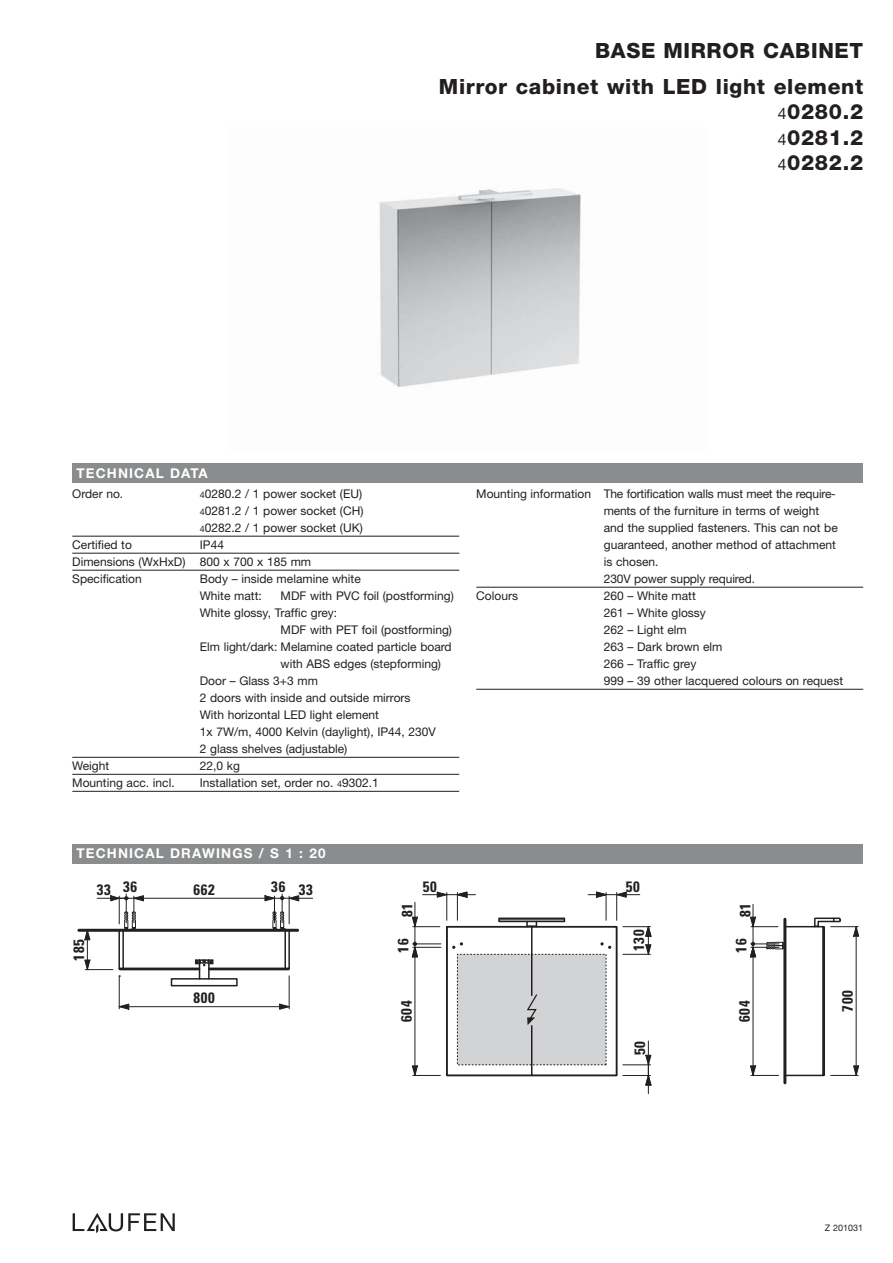
<style>
.page{position:relative;width:893px;height:1263px;background:#fff}
.page>*{position:absolute;margin:0;border:0;box-sizing:border-box;transform-origin:0 0}
.t1{font:800 21px/25.5px "Helvetica Neue";letter-spacing:.03em;color:#231f20;text-align:justify}
.t2{font:700 condensed 15px "Univers";letter-spacing:.05em;color:#231f20}
.t3{font:700 13.5px "Helvetica Neue";letter-spacing:.085em;color:#fff}
.t4{font:12px/17px "Helvetica Neue";color:#231f20}
.t5{font:9px "Helvetica Neue";color:#231f20}
.s1{font-weight:400;font-size:15.75px}
.s2{font-size:9px}
</style>
<div class="page">
<img style="left:379px;top:188px;width:202px;height:199px">
<div style="left:72px;top:844px;width:791px;height:19px;background:#8a8c8e"></div>
<div style="left:72px;top:463px;width:791px;height:20px;background:#8a8c8e"></div>
<svg style="left:73px;top:1213px;width:102px;height:20px"></svg>
<hr style="left:79px;top:929px;width:219px;height:3px;background:#231f20">
<hr style="left:122px;top:930px;width:2px;height:38px;background:#231f20">
<div style="left:118px;top:929px;width:172px;height:40px;border:1px solid #231f20"></div>
<hr style="left:284px;top:930px;width:2px;height:38px;background:#231f20">
<hr style="left:97px;top:898px;width:32px;height:1px;background:#231f20">
<hr style="left:119px;top:976px;width:1px;height:33px;background:#231f20">
<hr style="left:289px;top:976px;width:1px;height:33px;background:#231f20">
<hr style="left:119px;top:1006px;width:170px;height:1px;background:#231f20">
<svg style="left:279px;top:1004px;width:11px;height:5px"></svg>
<hr style="left:134px;top:898px;width:140px;height:1px;background:#231f20">
<svg style="left:118px;top:1004px;width:11px;height:5px"></svg>
<hr style="left:87px;top:930px;width:1px;height:39px;background:#231f20">
<svg style="left:85px;top:931px;width:5px;height:9px"></svg>
<svg style="left:85px;top:959px;width:205px;height:28px"></svg>
<svg style="left:110px;top:894px;width:34px;height:37px"></svg>
<svg style="left:265px;top:894px;width:48px;height:37px"></svg>
<svg style="left:412px;top:892px;width:239px;height:201px"></svg>
<hr style="left:783px;top:919px;width:3px;height:164px;background:#231f20">
<svg style="left:750px;top:904px;width:109px;height:173px"></svg>
<hr style="left:72px;top:536px;width:387px;height:1px;background:#231f20">
<hr style="left:72px;top:553px;width:387px;height:1px;background:#231f20">
<hr style="left:72px;top:570px;width:387px;height:1px;background:#231f20">
<hr style="left:72px;top:757px;width:387px;height:1px;background:#231f20">
<hr style="left:72px;top:774px;width:387px;height:1px;background:#231f20">
<hr style="left:72px;top:791px;width:387px;height:1px;background:#231f20">
<hr style="left:476px;top:587px;width:387px;height:1px;background:#231f20">
<hr style="left:476px;top:689px;width:387px;height:1px;background:#231f20">
<h1 class="t1" style="left:595px;top:39px;width:270px">BASE MIRROR CABINET</h1>
<p class="t3" style="left:77px;top:468px;width:133px">TECHNICAL DATA</p>
<h1 class="t1" style="left:778px;top:75px;width:87px;text-indent:-339px">Mirror cabinet with LED light element <span class="s1">4</span>0280.2<br><span class="s1">4</span>0281.2<br><span class="s1">4</span>0282.2</h1>
<p class="t4" style="left:72px;top:486px;width:53px">Order no.</p>
<p class="t4" style="left:200px;top:486px;width:165px;text-align:justify"><span class="s2">4</span>0280.2 / 1 power socket (EU)<br><span class="s2">4</span>0281.2 / 1 power socket (CH)<br><span class="s2">4</span>0282.2 / 1 power socket (UK)</p>
<p class="t4" style="left:72px;top:537px;width:61px">Certified to</p>
<p class="t4" style="left:72px;top:537px;width:240px;text-indent:128px">IP44<br>Dimensions (WxHxD) 800 x 700 x 185 mm<br>Specification</p>
<p class="t4" style="left:200px;top:571px;width:162px">Body – inside melamine white<br>White matt:</p>
<p class="t4" style="left:281px;top:588px;width:175px">MDF with PVC foil (postforming)</p>
<p class="t4" style="left:200px;top:605px;width:139px">White glossy, Traffic grey:</p>
<p class="t4" style="left:281px;top:622px;width:173px">MDF with PET foil (postforming)</p>
<p class="t4" style="left:200px;top:639px;width:253px">Elm light/dark: Melamine coated particle board</p>
<p class="t4" style="left:281px;top:656px;width:162px">with ABS edges (stepforming)</p>
<p class="t4" style="left:200px;top:673px;width:120px">Door – Glass 3+3 mm</p>
<p class="t4" style="left:200px;top:690px;width:212px">2 doors with inside and outside mirrors</p>
<p class="t4" style="left:200px;top:707px;width:181px">With horizontal LED light element</p>
<p class="t4" style="left:200px;top:724px;width:238px">1x 7W/m, 4000 Kelvin (daylight), IP44, 230V</p>
<p class="t4" style="left:200px;top:741px;width:149px">2 glass shelves (adjustable)</p>
<p class="t4" style="left:72px;top:758px;width:38px">Weight</p>
<p class="t4" style="left:200px;top:758px;width:42px">22,0 kg</p>
<p class="t4" style="left:72px;top:775px;width:104px">Mounting acc. incl.</p>
<p class="t4" style="left:200px;top:775px;width:180px">Installation set, order no. <span class="s2">4</span>9302.1</p>
<p class="t4" style="left:476px;top:486px;width:361px">Mounting information The fortification walls must meet the require-</p>
<p class="t4" style="left:604px;top:503px;width:217px">ments of the furniture in terms of weight</p>
<p class="t4" style="left:604px;top:520px;width:235px">and the supplied fasteners. This can not be</p>
<p class="t4" style="left:604px;top:537px;width:234px">guaranteed, another method of attachment</p>
<p class="t4" style="left:604px;top:554px;width:56px">is chosen.</p>
<p class="t4" style="left:604px;top:571px;width:153px">230V power supply required.</p>
<p class="t4" style="left:476px;top:588px;width:43px">Colours</p>
<p class="t4" style="left:604px;top:588px;width:241px">260 – White matt<br>261 – White glossy<br>262 – Light elm<br>263 – Dark brown elm<br>266 – Traffic grey<br>999 – 39 other lacquered colours on request</p>
<p class="t3" style="left:77px;top:849px;width:250px">TECHNICAL DRAWINGS / S 1 : 20</p>
<p class="t2" style="left:123px;top:881px;width:16px">36</p>
<p class="t2" style="left:271px;top:881px;width:16px">36</p>
<p class="t2" style="left:97px;top:884px;width:16px">33</p>
<p class="t2" style="left:299px;top:884px;width:16px">33</p>
<p class="t2" style="left:193px;top:884px;width:23px">662</p>
<p class="t2" style="left:73px;top:961px;width:23px;rotate:-90deg">185</p>
<p class="t2" style="left:193px;top:993px;width:23px">800</p>
<p class="t2" style="left:401px;top:917px;width:16px;rotate:-90deg">81</p>
<p class="t2" style="left:398px;top:952px;width:16px;rotate:-90deg">16</p>
<p class="t2" style="left:423px;top:881px;width:16px">50</p>
<p class="t2" style="left:626px;top:881px;width:16px">50</p>
<p class="t2" style="left:633px;top:951px;width:23px;rotate:-90deg">130</p>
<p class="t2" style="left:401px;top:1022px;width:23px;rotate:-90deg">604</p>
<p class="t2" style="left:634px;top:1055px;width:16px;rotate:-90deg">50</p>
<p class="t2" style="left:740px;top:917px;width:16px;rotate:-90deg">81</p>
<p class="t2" style="left:736px;top:952px;width:16px;rotate:-90deg">16</p>
<p class="t2" style="left:739px;top:1022px;width:23px;rotate:-90deg">604</p>
<p class="t2" style="left:842px;top:1012px;width:23px;rotate:-90deg">700</p>
<p class="t5" style="left:825px;top:1224px;width:40px">Z 201031</p>
</div>
